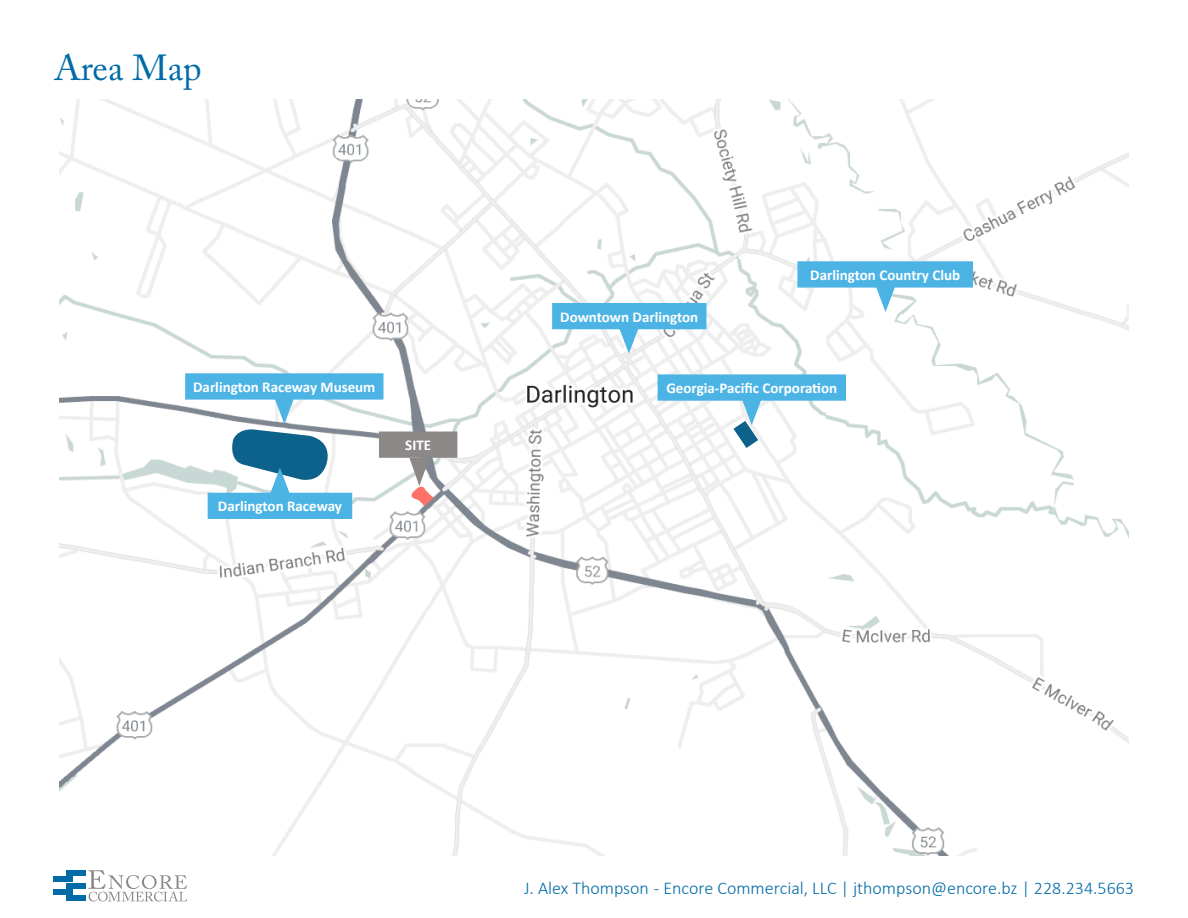
<style>
.page{position:relative;width:1188px;height:918px;background:#fff}
.page>*{position:absolute;margin:0;border:0;box-sizing:border-box;transform-origin:0 0}
.t1{font:36px "Adobe Caslon Pro";color:#006ba7}
.t2{font:300 18px "Calibri";color:#006ba7}
.t3{font:700 15px "Calibri";color:#fff}
</style>
<div class="page">
<div style="left:66px;top:870px;width:19px;height:6px;background:#006ba7"></div>
<div style="left:66px;top:896px;width:19px;height:5px;background:#006ba7"></div>
<div style="left:54px;top:889px;width:19px;height:6px;background:#006ba7"></div>
<div style="left:66px;top:883px;width:19px;height:6px;background:#006ba7"></div>
<div style="left:54px;top:877px;width:19px;height:5px;background:#006ba7"></div>
<svg style="left:88px;top:870px;width:99px;height:32px"></svg>
<img style="left:59px;top:100px;width:1070px;height:756px">
<svg style="left:875px;top:288px;width:21px;height:24px"></svg>
<div style="left:800px;top:264px;width:171px;height:21px;background:#4cb4e5"></div>
<div style="left:797px;top:261px;width:176px;height:27px;border:4px solid #4cb4e5"></div>
<svg style="left:408px;top:458px;width:26px;height:48px"></svg>
<div style="left:381px;top:434px;width:74px;height:22px;background:#8c8888"></div>
<div style="left:379px;top:432px;width:78px;height:26px;border:4px solid #8c8888"></div>
<svg style="left:733px;top:401px;width:30px;height:47px"></svg>
<div style="left:660px;top:377px;width:184px;height:21px;background:#4cb4e5"></div>
<div style="left:658px;top:374px;width:188px;height:27px;border:4px solid #4cb4e5"></div>
<svg style="left:618px;top:329px;width:22px;height:25px"></svg>
<div style="left:554px;top:305px;width:150px;height:22px;background:#4cb4e5"></div>
<div style="left:552px;top:303px;width:154px;height:26px;border:4px solid #4cb4e5"></div>
<div style="left:210px;top:495px;width:140px;height:22px;background:#4cb4e5"></div>
<div style="left:208px;top:493px;width:144px;height:26px;border:4px solid #4cb4e5"></div>
<svg style="left:227px;top:400px;width:108px;height:96px"></svg>
<div style="left:187px;top:376px;width:194px;height:21px;background:#4cb4e5"></div>
<div style="left:185px;top:373px;width:198px;height:27px;border:4px solid #4cb4e5"></div>
<p class="t1" style="left:54px;top:47px;width:149px">Area Map</p>
<p class="t3" style="left:193px;top:376px;width:184px">Darlington Raceway Museum</p>
<p class="t3" style="left:218px;top:496px;width:126px">Darlington Raceway</p>
<p class="t3" style="left:405px;top:435px;width:27px">SITE</p>
<p class="t3" style="left:560px;top:306px;width:140px">Downtown Darlington</p>
<p class="t3" style="left:810px;top:264px;width:151px">Darlington Country Club</p>
<p class="t3" style="left:666px;top:378px;width:172px">Georgia-Pacific Corporation</p>
<p class="t2" style="left:524px;top:876px;width:611px">J. Alex Thompson - Encore Commercial, LLC | jthompson@encore.bz | 228.234.5663</p>
</div>
